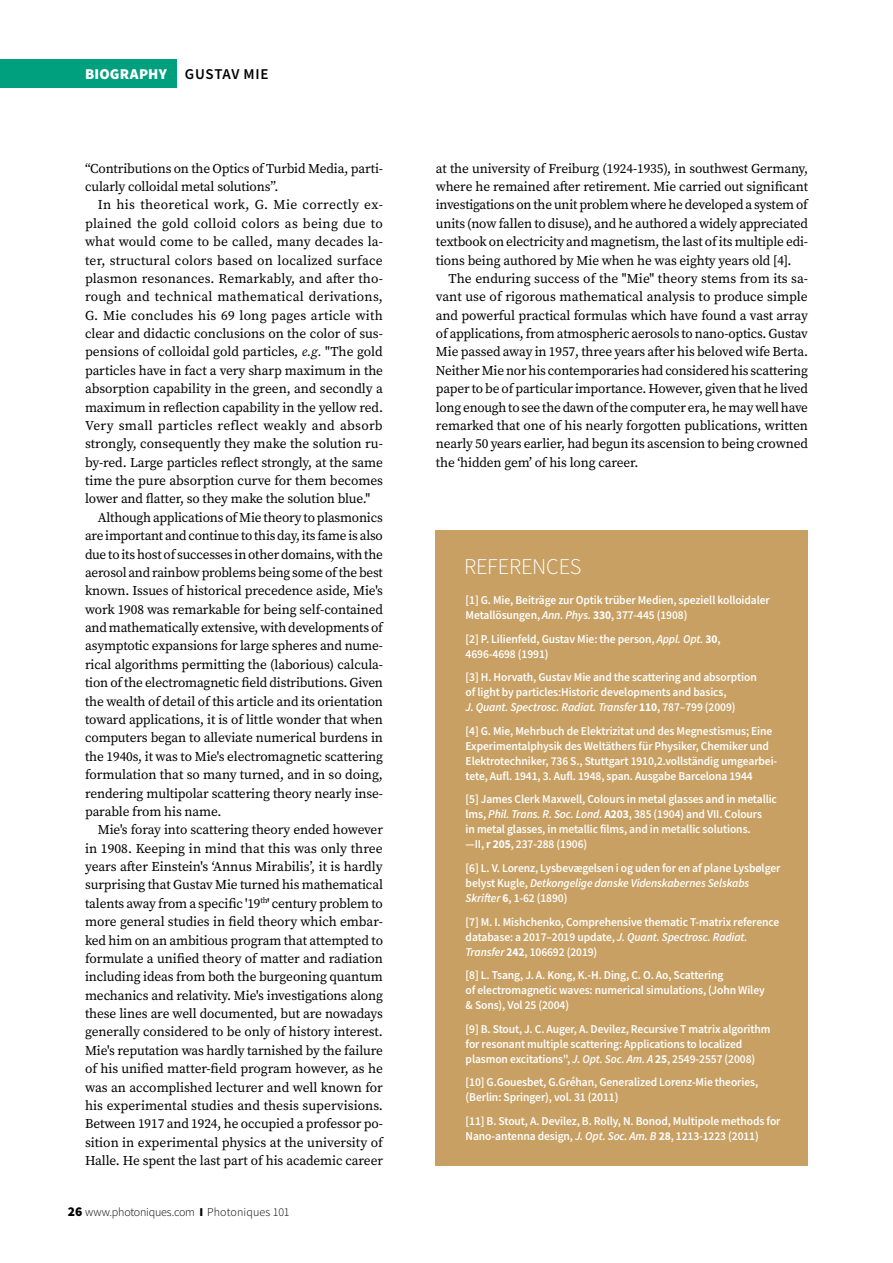
<style>
.page{position:relative;width:893px;height:1263px;background:#fff}
.page>*{position:absolute;margin:0;border:0;box-sizing:border-box;transform-origin:0 0}
.t1{font:300 22.5px "Source Sans Pro";letter-spacing:-.01em;color:#fff}
.t2{font:900 15px "Source Sans Pro";letter-spacing:.015em;color:#fff}
.t3{font:600 15px "Source Sans Pro";color:#000}
.t4{font:13.5px/18.3px "Source Serif Pro";letter-spacing:-.01em;color:#000;text-align:justify}
.t5{font:13.5px "Source Serif Pro";letter-spacing:.02em;color:#000}
.t6{font:13.5px "Source Serif Pro";letter-spacing:.015em;color:#000}
.t7{font:13.5px "Source Serif Pro";letter-spacing:.025em;color:#000}
.t8{font:600 12px/15px "Source Sans Pro";letter-spacing:-.01em;color:#fff;scale:.96 1}
.t9{font:300 12px "Source Sans Pro";letter-spacing:-.01em;color:#000}
.s1{font-weight:600;color:#000}
.s2{font-style:italic}
.s3{font-weight:900;font-size:13.5px}
.s4{font-weight:900}
.s5{font-weight:700}
</style>
<div class="page">
<div style="left:0;top:60px;width:177px;height:28px;background:#00a07f"></div>
<div style="left:436px;top:530px;width:372px;height:635px;background:#c8a063"></div>
<p class="t2" style="left:85px;top:64px;width:113px">BIOGRAPHY <span class="s1">Gustav</span></p>
<p class="t3" style="left:244px;top:64px;width:14px">Mie</p>
<p class="t4" style="left:85px;top:159px;width:299px">“Contributions on the Optics of Turbid Media, parti&shy;cularly colloidal metal solutions”.</p>
<p class="t7" style="left:98px;top:196px;width:287px">In his theoretical work, G. Mie correctly ex-</p>
<p class="t5" style="left:85px;top:214px;width:299px">plained the gold colloid colors as being due to</p>
<p class="t4" style="left:85px;top:233px;width:299px">what would come to be called, many decades la-</p>
<p class="t6" style="left:85px;top:251px;width:299px">ter, structural colors based on localized surface</p>
<p class="t4" style="left:85px;top:269px;width:299px">plasmon resonances. Remarkably, and after tho-</p>
<p class="t5" style="left:85px;top:288px;width:299px">rough and technical mathematical derivations,</p>
<p class="t6" style="left:85px;top:306px;width:299px">G. Mie concludes his 69 long pages article with</p>
<p class="t4" style="left:85px;top:324px;width:299px">clear and didactic conclusions on the color of sus-</p>
<p class="t4" style="left:85px;top:343px;width:299px">pensions of colloidal gold particles, <span class="s2">e.g.</span> "The gold</p>
<p class="t4" style="left:85px;top:361px;width:300px">particles have in fact a very sharp maximum in the</p>
<p class="t4" style="left:85px;top:380px;width:299px">absorption capability in the green, and secondly a</p>
<p class="t4" style="left:85px;top:398px;width:299px">maximum in reflection capability in the yellow red.</p>
<p class="t5" style="left:85px;top:416px;width:299px">Very small particles reflect weakly and absorb</p>
<p class="t4" style="left:85px;top:435px;width:299px">strongly, consequently they make the solution ru-</p>
<p class="t4" style="left:85px;top:453px;width:299px">by-red. Large particles reflect strongly, at the same</p>
<p class="t4" style="left:85px;top:471px;width:300px">time the pure absorption curve for them becomes</p>
<p class="t4" style="left:85px;top:490px;width:287px">lower and flatter, so they make the solution blue."</p>
<p class="t4" style="left:98px;top:508px;width:287px">Although applications of Mie theory to plasmonics</p>
<p class="t4" style="left:85px;top:527px;width:299px">are important and continue to this day, its fame is also</p>
<p class="t4" style="left:85px;top:545px;width:299px">due to its host of successes in other domains, with the</p>
<p class="t4" style="left:85px;top:563px;width:299px">aerosol and rainbow problems being some of the best</p>
<p class="t4" style="left:85px;top:582px;width:299px">known. Issues of historical precedence aside, Mie's</p>
<p class="t4" style="left:85px;top:600px;width:299px">work 1908 was remarkable for being self-contained</p>
<p class="t4" style="left:85px;top:618px;width:299px">and mathematically extensive, with developments of</p>
<p class="t4" style="left:85px;top:637px;width:299px">asymptotic expansions for large spheres and nume-</p>
<p class="t4" style="left:85px;top:655px;width:299px">rical algorithms permitting the (laborious) calcula-</p>
<p class="t4" style="left:85px;top:674px;width:299px">tion of the electromagnetic field distributions. Given</p>
<p class="t4" style="left:85px;top:692px;width:299px">the wealth of detail of this article and its orientation</p>
<p class="t4" style="left:85px;top:710px;width:299px">toward applications, it is of little wonder that when</p>
<p class="t4" style="left:85px;top:729px;width:299px">computers began to alleviate numerical burdens in</p>
<p class="t4" style="left:85px;top:747px;width:300px">the 1940s, it was to Mie's electromagnetic scattering</p>
<p class="t4" style="left:85px;top:765px;width:299px">formulation that so many turned, and in so doing,</p>
<p class="t4" style="left:85px;top:784px;width:299px">rendering multipolar scattering theory nearly inse-</p>
<p class="t4" style="left:85px;top:802px;width:138px">parable from his name.</p>
<p class="t4" style="left:98px;top:821px;width:287px">Mie's foray into scattering theory ended however</p>
<p class="t4" style="left:85px;top:839px;width:299px">in 1908. Keeping in mind that this was only three</p>
<p class="t4" style="left:85px;top:857px;width:299px">years after Einstein's ‘Annus Mirabilis’, it is hardly</p>
<p class="t4" style="left:85px;top:876px;width:299px">surprising that Gustav Mie turned his mathematical</p>
<p class="t4" style="left:85px;top:894px;width:299px">talents away from a specific '19<sup>th</sup>' century problem to</p>
<p class="t4" style="left:85px;top:912px;width:299px">more general studies in field theory which embar-</p>
<p class="t4" style="left:85px;top:931px;width:299px">ked him on an ambitious program that attempted to</p>
<p class="t4" style="left:85px;top:949px;width:299px">formulate a unified theory of matter and radiation</p>
<p class="t4" style="left:85px;top:968px;width:299px">including ideas from both the burgeoning quantum</p>
<p class="t4" style="left:85px;top:986px;width:299px">mechanics and relativity. Mie's investigations along</p>
<p class="t4" style="left:85px;top:1004px;width:299px">these lines are well documented, but are nowadays</p>
<p class="t4" style="left:85px;top:1023px;width:299px">generally considered to be only of history interest.</p>
<p class="t4" style="left:85px;top:1041px;width:299px">Mie's reputation was hardly tarnished by the failure</p>
<p class="t4" style="left:85px;top:1059px;width:299px">of his unified matter-field program however, as he</p>
<p class="t4" style="left:85px;top:1078px;width:299px">was an accomplished lecturer and well known for</p>
<p class="t4" style="left:85px;top:1096px;width:299px">his experimental studies and thesis supervisions.</p>
<p class="t4" style="left:85px;top:1115px;width:299px">Between 1917 and 1924, he occupied a professor po-</p>
<p class="t4" style="left:85px;top:1133px;width:299px">sition in experimental physics at the university of</p>
<p class="t4" style="left:85px;top:1151px;width:299px">Halle. He spent the last part of his academic career</p>
<p class="t9" style="left:68px;top:1205px;width:223px"><span class="s3">26</span> www.photoniques.com <span class="s4">I</span> Photoniques 101</p>
<p class="t4" style="left:436px;top:159px;width:374px">at the university of Freiburg (1924-1935), in southwest Germany, where he remained after retirement. Mie carried out significant investigations on the unit problem where he developed a system of units (now fallen to disuse), and he authored a widely appreciated textbook on electricity and magnetism, the last of its multiple edi&shy;tions being authored by Mie when he was eighty years old [4].</p>
<p class="t4" style="left:436px;top:269px;width:374px;text-indent:13px">The enduring success of the "Mie" theory stems from its sa&shy;vant use of rigorous mathematical analysis to produce simple and powerful practical formulas which have found a vast array of applications, from atmospheric aerosols to nano-optics. Gustav Mie passed away in 1957, three years after his beloved wife Berta.<br>Neither Mie nor his contemporaries had considered his scattering paper to be of particular importance. However, given that he lived long enough to see the dawn of the computer era, he may well have remarked that one of his nearly forgotten publications, written nearly 50 years earlier, had begun its ascension to being crowned the ‘hidden gem’ of his long career.</p>
<h1 class="t1" style="left:464px;top:553px;width:119px">REFERENCES</h1>
<p class="t8" style="left:466px;top:593px;width:318px">[1] G. Mie, Beiträge zur Optik trüber Medien, speziell kolloidaler<br>Metallösungen, <span class="s2">Ann. Phys.</span> <span class="s5">330</span>, 377-445 (1908)</p>
<p class="t8" style="left:466px;top:631px;width:267px">[2] P. Lilienfeld, Gustav Mie: the person, <span class="s2">Appl. Opt.</span> <span class="s5">30</span>,<br>4696-4698 (1991)</p>
<p class="t8" style="left:466px;top:670px;width:305px">[3] H. Horvath, Gustav Mie and the scattering and absorption of light by particles:Historic developments and basics,<br><span class="s2">J. Quant. Spectrosc. Radiat. Transfer</span> <span class="s5">110</span>, 787–799 (2009)</p>
<p class="t8" style="left:466px;top:723px;width:326px">[4] G. Mie, Mehrbuch de Elektrizitat und des Megnestismus; Eine Experimentalphysik des Weltäthers für Physiker, Chemiker und Elektrotechniker, 736 S., Stuttgart 1910,2.vollständig umgearbei&shy;tete, Aufl. 1941, 3. Aufl. 1948, span. Ausgabe Barcelona 1944</p>
<p class="t8" style="left:466px;top:792px;width:326px">[5] James Clerk Maxwell, Colours in metal glasses and in metallic lms, <span class="s2">Phil. Trans. R. Soc. Lond.</span> <span class="s5">A203</span>, 385 (1904) and VII. Colours<br>in metal glasses, in metallic films, and in metallic solutions.<br>—II, <span class="s5">r 205</span>, 237-288 (1906)</p>
<p class="t8" style="left:466px;top:860px;width:329px">[6] L. V. Lorenz, Lysbevægelsen i og uden for en af plane Lysbølger belyst Kugle, <span class="s2">Detkongelige danske Videnskabernes Selskabs<br>Skrifter</span> <span class="s5">6</span>, 1-62 (1890)</p>
<p class="t8" style="left:466px;top:914px;width:328px">[7] M. I. Mishchenko, Comprehensive thematic T-matrix reference database: a 2017–2019 update, <span class="s2">J. Quant. Spectrosc. Radiat.<br>Transfer</span> <span class="s5">242</span>, 106692 (2019)</p>
<p class="t8" style="left:466px;top:967px;width:313px">[8] L. Tsang, J. A. Kong, K.-H. Ding, C. O. Ao, Scattering<br>of electromagnetic waves: numerical simulations, (John Wiley &amp; Sons), Vol 25 (2004)</p>
<p class="t8" style="left:466px;top:1021px;width:319px">[9] B. Stout, J. C. Auger, A. Devilez, Recursive T matrix algorithm for resonant multiple scattering: Applications to localized plasmon excitations", <span class="s2">J. Opt. Soc. Am. A</span> <span class="s5">25</span>, 2549-2557 (2008)</p>
<p class="t8" style="left:466px;top:1074px;width:306px">[10] G.Gouesbet, G.Gréhan, Generalized Lorenz-Mie theories, (Berlin: Springer), vol. 31 (2011)</p>
<p class="t8" style="left:466px;top:1113px;width:330px">[11] B. Stout, A. Devilez, B. Rolly, N. Bonod, Multipole methods for<br>Nano-antenna design, <span class="s2">J. Opt. Soc. Am. B</span> <span class="s5">28</span>, 1213-1223 (2011)</p>
</div>
